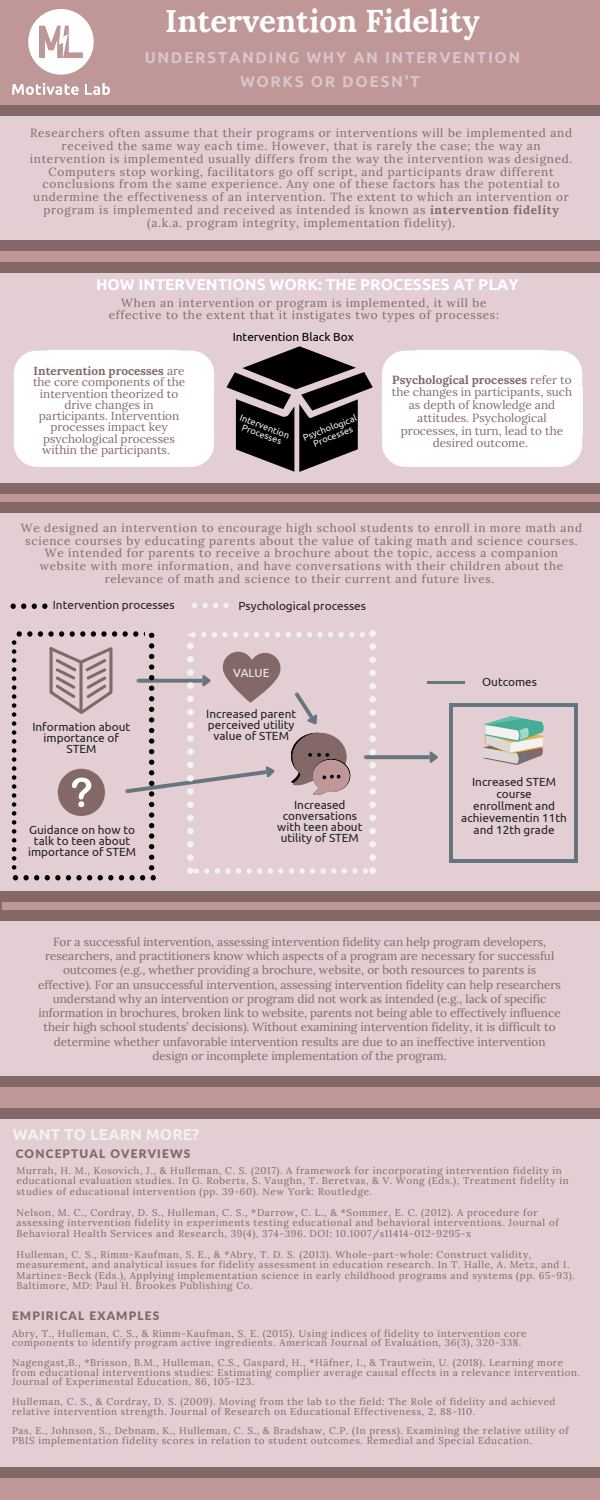
<style>
.page{position:relative;width:600px;height:1500px;background:#e3ced3}
.page>*{position:absolute;margin:0;border:0;box-sizing:border-box;transform-origin:0 0}
.t1{font:700 31.4px "Lora";color:#fff}
.t2{font:700 15.7px/24px "Ubuntu";letter-spacing:.1em;color:#d9c5ca;text-align:center}
.t3{font:700 15.7px "Ubuntu";color:#fff}
.t4{font:700 15.7px "Ubuntu";color:#f2f2f1}
.t5{font:11.8px/14.2px "Lora";color:#846868;text-align:center}
.t6{font:11.8px/12.8px "Lora";letter-spacing:.06em;color:#846868;text-align:center}
.t7{font:11.8px/11.2px "Ubuntu";color:#222;text-align:center}
.t8{font:900 11.8px "Lato Latin";letter-spacing:.1em;color:#846868}
.t9{font:11.8px "Ubuntu";color:#000}
.t10{font:11.8px "Ubuntu";color:#f2f2f1}
.t11{font:9.8px/10.5px "Lora";letter-spacing:.06em;color:#846868}
.t12{font:9.3px/8.2px "Ubuntu";color:#f2f2f1;text-align:center}
.s1{font-weight:700}
</style>
<div class="page">
<div style="left:0;top:0;width:600px;height:107px;background:#bf9797"></div>
<div style="left:0;top:105px;width:600px;height:10px;background:#846868"></div>
<div style="left:0;top:250px;width:600px;height:13px;background:#bf9797"></div>
<div style="left:0;top:262px;width:600px;height:10px;background:#846868"></div>
<div style="left:0;top:241px;width:600px;height:10px;background:#846868"></div>
<div style="left:0;top:900px;width:600px;height:11px;background:#bf9797"></div>
<div style="left:1px;top:910px;width:599px;height:10px;background:#846868"></div>
<svg style="left:0;top:891px;width:1px;height:29px"></svg>
<div style="left:1px;top:891px;width:599px;height:10px;background:#846868"></div>
<div style="left:0;top:1085px;width:600px;height:25px;background:#bf9797"></div>
<div style="left:0;top:1109px;width:600px;height:10px;background:#846868"></div>
<div style="left:0;top:1076px;width:600px;height:11px;background:#846868"></div>
<svg style="left:226px;top:346px;width:147px;height:126px"></svg>
<div style="left:0;top:492px;width:600px;height:11px;background:#bf9797"></div>
<div style="left:0;top:502px;width:600px;height:10px;background:#846868"></div>
<div style="left:0;top:483px;width:600px;height:10px;background:#846868"></div>
<div style="left:0;top:1476px;width:600px;height:24px;background:#bf9797"></div>
<div style="left:0;top:1467px;width:600px;height:10px;background:#846868"></div>
<svg style="left:180px;top:351px;width:34px;height:36px"></svg>
<div style="left:179px;top:387px;width:35px;height:48px;background:#fff"></div>
<div style="left:48px;top:387px;width:132px;height:48px;background:#fff"></div>
<div style="left:48px;top:351px;width:132px;height:37px;background:#fff"></div>
<svg style="left:14px;top:351px;width:34px;height:36px"></svg>
<div style="left:14px;top:387px;width:35px;height:48px;background:#fff"></div>
<div style="left:48px;top:434px;width:132px;height:33px;background:#fff"></div>
<svg style="left:14px;top:435px;width:34px;height:32px"></svg>
<svg style="left:180px;top:435px;width:34px;height:32px"></svg>
<svg style="left:548px;top:351px;width:34px;height:36px"></svg>
<div style="left:547px;top:387px;width:35px;height:48px;background:#fff"></div>
<div style="left:416px;top:387px;width:132px;height:48px;background:#fff"></div>
<div style="left:416px;top:351px;width:132px;height:37px;background:#fff"></div>
<svg style="left:382px;top:351px;width:34px;height:36px"></svg>
<div style="left:382px;top:387px;width:36px;height:48px;background:#fff"></div>
<div style="left:416px;top:434px;width:132px;height:33px;background:#fff"></div>
<svg style="left:382px;top:435px;width:34px;height:32px"></svg>
<svg style="left:548px;top:435px;width:34px;height:32px"></svg>
<img style="left:12px;top:10px;width:98px;height:84px">
<hr style="left:575px;top:706px;width:3px;height:153px;background:#66757f">
<hr style="left:453px;top:859px;width:122px;height:3px;background:#66757f">
<hr style="left:453px;top:703px;width:122px;height:3px;background:#66757f">
<svg style="left:484px;top:716px;width:60px;height:49px"></svg>
<svg style="left:11px;top:604px;width:15px;height:5px"></svg>
<svg style="left:32px;top:604px;width:15px;height:5px"></svg>
<div style="left:369px;top:630px;width:7px;height:7px;background:#eeeaea;border-radius:50%"></div>
<svg style="left:192px;top:603px;width:5px;height:5px"></svg>
<svg style="left:203px;top:603px;width:15px;height:5px"></svg>
<svg style="left:224px;top:603px;width:5px;height:5px"></svg>
<hr style="left:449px;top:681px;width:16px;height:3px;background:#66757f">
<svg style="left:12px;top:631px;width:441px;height:249px"></svg>
<h1 class="t1" style="left:165px;top:1px;width:316px">Intervention Fidelity</h1>
<h2 class="t2" style="left:145px;top:45px;width:377px">UNDERSTANDING WHY AN INTERVENTION<br>WORKS OR DOESN'T</h2>
<p class="t6" style="left:30px;top:127px;width:544px">Researchers often assume that their programs or interventions will be implemented and received the same way each time. However, that is rarely the case; the way an intervention is implemented usually differs from the way the intervention was designed.<br>Computers stop working, facilitators go off script, and participants draw different conclusions from the same experience. Any one of these factors has the potential to undermine the effectiveness of an intervention. The extent to which an intervention or program is implemented and received as intended is known as <span class="s1">intervention fidelity </span>(a.k.a. program integrity, implementation fidelity).</p>
<h2 class="t3" style="left:96px;top:275px;width:424px">HOW INTERVENTIONS WORK: THE PROCESSES AT PLAY</h2>
<p class="t6" style="left:109px;top:297px;width:392px;line-height:12px">When an intervention or program is implemented, it will be effective to the extent that it instigates two types of processes:</p>
<p class="t5" style="left:33px;top:365px;width:154px;line-height:11.2px"><span class="s1">Intervention processes</span> are the core components of the intervention theorized to drive changes in participants. Intervention processes impact key psychological processes within the participants.</p>
<p class="t9" style="left:233px;top:330px;width:123px">Intervention Black Box</p>
<p class="t12" style="left:242px;top:413px;width:54px;rotate:21deg">Intervention<br>Processes</p>
<p class="t12" style="left:302px;top:433px;width:58px;line-height:9px;rotate:-21deg">Psychological<br>Processes</p>
<p class="t5" style="left:392px;top:373px;width:182px;line-height:12.8px"><span class="s1">Psychological processes</span> refer to the changes in participants, such as depth of knowledge and attitudes. Psychological processes, in turn, lead to the desired outcome.</p>
<p class="t6" style="left:21px;top:521px;width:563px">We designed an intervention to encourage high school students to enroll in more math and science courses by educating parents about the value of taking math and science courses.<br>We intended for parents to receive a brochure about the topic, access a companion website with more information, and have conversations with their children about the relevance of math and science to their current and future lives.</p>
<p class="t7" style="left:53px;top:599px;width:124px">Intervention processes</p>
<p class="t7" style="left:32px;top:721px;width:99px">Information about importance of<br>STEM</p>
<p class="t7" style="left:28px;top:824px;width:110px">Guidance on how to talk to teen about importance of STEM</p>
<p class="t7" style="left:238px;top:600px;width:129px">Psychological processes</p>
<p class="t10" style="left:233px;top:666px;width:38px">VALUE</p>
<p class="t7" style="left:206px;top:708px;width:91px">Increased parent perceived utility value of STEM</p>
<p class="t7" style="left:277px;top:799px;width:87px">Increased conversations with teen about utility of STEM</p>
<p class="t7" style="left:482px;top:676px;width:57px">Outcomes</p>
<p class="t7" style="left:461px;top:775px;width:107px;line-height:12px">Increased STEM course<br>enrollment and achievementin 11th and 12th grade</p>
<p class="t5" style="left:38px;top:934px;width:524px">For a successful intervention, assessing intervention fidelity can help program developers, researchers, and practitioners know which aspects of a program are necessary for successful outcomes (e.g., whether providing a brochure, website, or both resources to parents is effective). For an unsuccessful intervention, assessing intervention fidelity can help researchers understand why an intervention or program did not work as intended (e.g., lack of specific information in brochures, broken link to website, parents not being able to effectively influence their high school students’ decisions). Without examining intervention fidelity, it is difficult to determine whether unfavorable intervention results are due to an ineffective intervention design or incomplete implementation of the program.</p>
<h2 class="t4" style="left:13px;top:1125px;width:188px">WANT TO LEARN MORE?</h2>
<p class="t8" style="left:16px;top:1146px;width:176px">CONCEPTUAL OVERVIEWS</p>
<p class="t11" style="left:16px;top:1165px;width:554px">Murrah, H. M., Kosovich, J., &amp; Hulleman, C. S. (2017). A framework for incorporating intervention fidelity in educational evaluation studies. In G. Roberts, S. Vaughn, T. Beretvas, &amp; V. Wong (Eds.), Treatment fidelity in studies of educational intervention (pp. 39-60). New York: Routledge.</p>
<p class="t11" style="left:16px;top:1207px;width:544px">Nelson, M. C., Cordray, D. S., Hulleman, C. S., *Darrow, C. L., &amp; *Sommer, E. C. (2012). A procedure for assessing intervention fidelity in experiments testing educational and behavioral interventions. Journal of<br>Behavioral Health Services and Research, 39(4), 374-396. DOI: 10.1007/s11414-012-9295-x</p>
<p class="t11" style="left:16px;top:1249px;width:560px">Hulleman, C. S., Rimm-Kaufman, S. E., &amp; *Abry, T. D. S. (2013). Whole-part-whole: Construct validity, measurement, and analytical issues for fidelity assessment in education research. In T. Halle, A. Metz, and I.<br>Martinez-Beck (Eds.), Applying implementation science in early childhood programs and systems (pp. 65-93).<br>Baltimore, MD: Paul H. Brookes Publishing Co.</p>
<p class="t8" style="left:12px;top:1308px;width:149px">EMPIRICAL EXAMPLES</p>
<p class="t11" style="left:12px;top:1328px;width:516px;line-height:9.8px">Abry, T., Hulleman, C. S., &amp; Rimm-Kaufman, S. E. (2015). Using indices of fidelity to intervention core components to identify program active ingredients. American Journal of Evaluation, 36(3), 320-338.</p>
<p class="t11" style="left:12px;top:1357px;width:570px;line-height:9.8px">Nagengast,B., *Brisson, B.M., Hulleman, C.S., Gaspard, H., *Häfner, I., &amp; Trautwein, U. (2018). Learning more from educational interventions studies: Estimating complier average causal effects in a relevance intervention.<br>Journal of Experimental Education, 86, 105-123.</p>
<p class="t11" style="left:12px;top:1396px;width:545px;line-height:9.8px">Hulleman, C. S., &amp; Cordray, D. S. (2009). Moving from the lab to the field: The Role of fidelity and achieved relative intervention strength. Journal of Research on Educational Effectiveness, 2, 88-110.</p>
<p class="t11" style="left:12px;top:1426px;width:558px;line-height:9.8px">Pas, E., Johnson, S., Debnam, K., Hulleman, C. S., &amp; Bradshaw, C.P. (In press). Examining the relative utility of<br>PBIS implementation fidelity scores in relation to student outcomes. Remedial and Special Education.</p>
</div>
